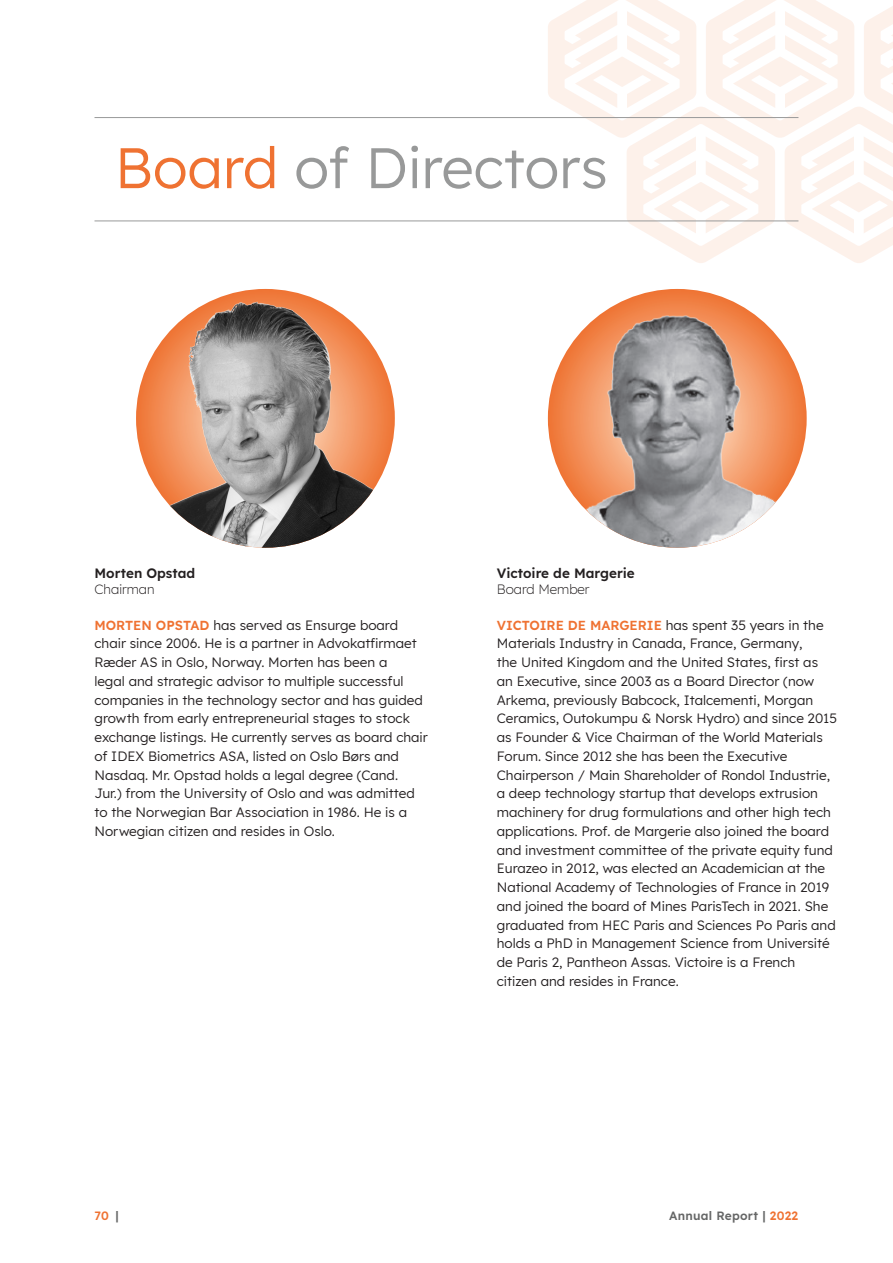
<style>
.page{position:relative;width:893px;height:1263px;background:#fff}
.page>*{position:absolute;margin:0;border:0;box-sizing:border-box;transform-origin:0 0}
.header_0{font:57px "Lexend";color:#989999}
.body{font:13.5px/18.8px "Lexend";color:#231f20}
.body-2{font:600 13.5px/16.2px "Lexend";color:#231f20}
.t1{font:600 12px "Lexend";letter-spacing:.02em;color:#656666}
.t2{font:600 12px "Lexend";color:#ef7232}
.s1{color:#ef7232}
.s2{font-weight:300}
.s3{font-weight:600;font-size:13.05px;color:#ef7232}
.s4{color:#656666}
</style>
<div class="page">
<svg style="left:548px;top:0;width:345px;height:263px"></svg>
<hr style="left:94px;top:117px;width:704px;height:1px;background:#989999">
<hr style="left:94px;top:221px;width:704px;height:1px;background:#989999">
<img style="left:136px;top:289px;width:259px;height:259px;border-radius:129px">
<img style="left:549px;top:293px;width:258px;height:255px">
<p class="header_0" style="left:115px;top:127px;width:494px"><span class="s1">Board</span> of Directors</p>
<p class="body-2" style="left:94px;top:564px;width:102px">Morten Opstad<br><span class="s2">Chairman</span></p>
<p class="body" style="left:94px;top:615px;width:335px"><span class="s3">MORTEN OPSTAD</span> has served as Ensurge board chair since 2006. He is a partner in Advokatfirmaet Ræder AS in Oslo, Norway. Morten has been a<br>legal and strategic advisor to multiple successful companies in the technology sector and has guided growth from early entrepreneurial stages to stock exchange listings. He currently serves as board chair of IDEX Biometrics ASA, listed on Oslo Børs and Nasdaq. Mr. Opstad holds a legal degree (Cand.<br>Jur.) from the University of Oslo and was admitted to the Norwegian Bar Association in 1986. He is a Norwegian citizen and resides in Oslo.</p>
<p class="body-2" style="left:497px;top:564px;width:140px">Victoire de Margerie<br><span class="s2">Board Member</span></p>
<p class="body" style="left:497px;top:615px;width:342px"><span class="s3">VICTOIRE DE MARGERIE</span> has spent 35 years in the Materials Industry in Canada, France, Germany,<br>the United Kingdom and the United States, first as an Executive, since 2003 as a Board Director (now Arkema, previously Babcock, Italcementi, Morgan Ceramics, Outokumpu &amp; Norsk Hydro) and since 2015 as Founder &amp; Vice Chairman of the World Materials Forum. Since 2012 she has been the Executive Chairperson / Main Shareholder of Rondol Industrie, a deep technology startup that develops extrusion machinery for drug formulations and other high tech applications. Prof. de Margerie also joined the board and investment committee of the private equity fund Eurazeo in 2012, was elected an Academician at the National Academy of Technologies of France in 2019 and joined the board of Mines ParisTech in 2021. She graduated from HEC Paris and Sciences Po Paris and holds a PhD in Management Science from Université de Paris 2, Pantheon Assas. Victoire is a French citizen and resides in France.</p>
<p class="t2" style="left:94px;top:1206px;width:26px">70 <span class="s4">|</span></p>
<p class="t1" style="left:669px;top:1206px;width:130px">Annual Report | <span class="s1">2022</span></p>
</div>
